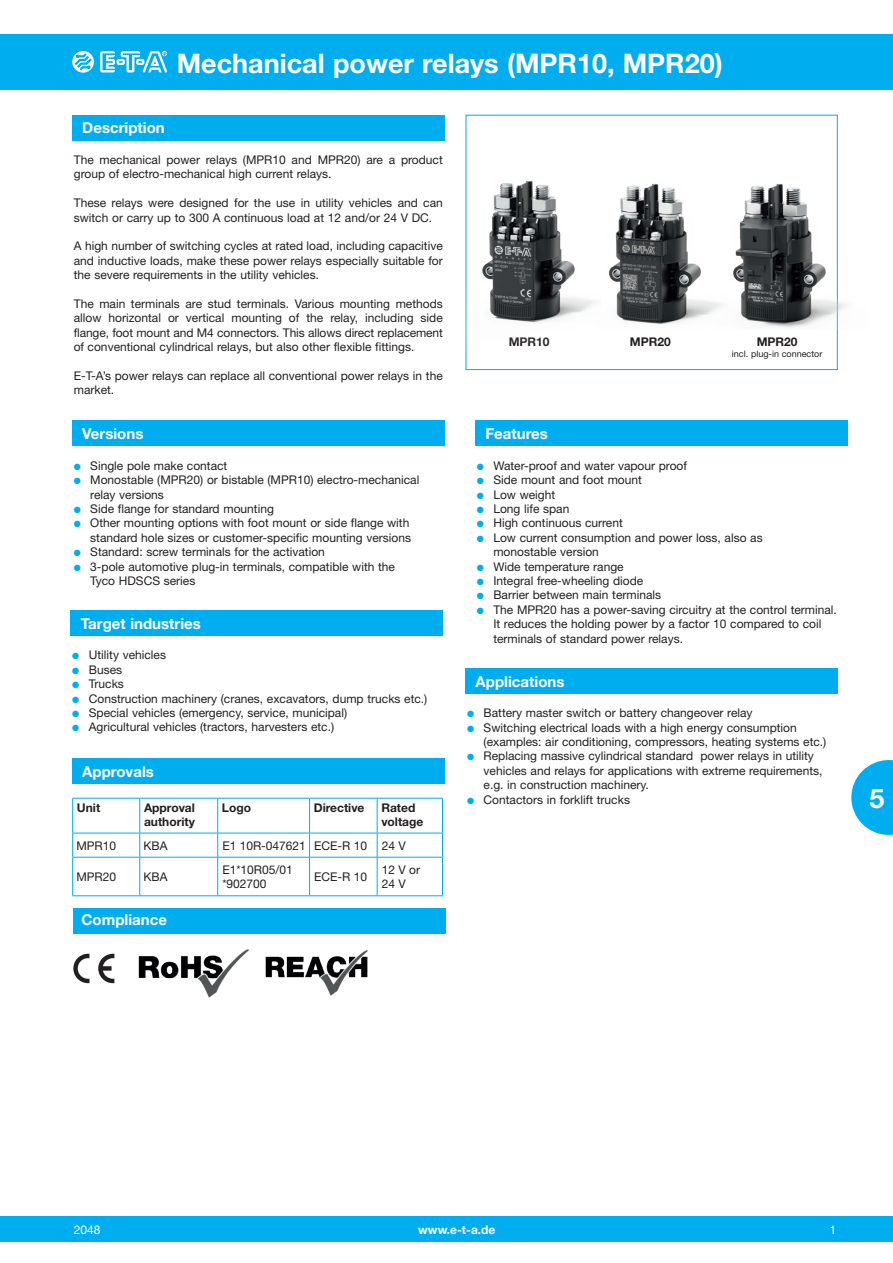
<style>
.page{position:relative;width:893px;height:1263px;background:#fff}
.page>*{position:absolute;margin:0;border:0;box-sizing:border-box;transform-origin:0 0}
.t1{font:700 27px "Helvetica Neue LT";color:#fff}
.t2{font:700 15px "Helvetica Neue LT";color:#fff}
.t3{font:12px/14.4px "Helvetica Neue LT";color:#231f20}
.t4{font:700 12px/14.4px "Helvetica Neue LT";color:#231f20}
.t5{font:700 12px "Helvetica Neue LT";color:#fff}
.t6{font:12px "Helvetica Neue LT";color:#fff}
.t7{font:12px "Helvetica Neue LT";color:#fff;scale:.95 1}
.t8{font:9px "Helvetica Neue LT";color:#231f20}
.s1{color:#00aeef}
</style>
<div class="page">
<div style="left:0;top:1216px;width:893px;height:26px;background:#00aeef"></div>
<div style="left:0;top:34px;width:893px;height:55px;background:#00aeef"></div>
<svg style="left:72px;top:51px;width:22px;height:22px"></svg>
<svg style="left:100px;top:51px;width:67px;height:21px"></svg>
<svg style="left:851px;top:760px;width:42px;height:75px"></svg>
<div style="left:72px;top:115px;width:372px;height:25px;background:#00aeef"></div>
<div style="left:72px;top:421px;width:372px;height:25px;background:#00aeef"></div>
<div style="left:466px;top:668px;width:372px;height:25px;background:#00aeef"></div>
<div style="left:71px;top:610px;width:372px;height:26px;background:#00aeef"></div>
<div style="left:475px;top:421px;width:372px;height:25px;background:#00aeef"></div>
<hr style="left:72px;top:798px;width:68px;height:1px;background:#00aeef">
<hr style="left:72px;top:798px;width:1px;height:35px;background:#00aeef">
<hr style="left:140px;top:798px;width:78px;height:1px;background:#00aeef">
<hr style="left:139px;top:798px;width:1px;height:35px;background:#00aeef">
<hr style="left:218px;top:798px;width:92px;height:1px;background:#00aeef">
<hr style="left:217px;top:798px;width:1px;height:35px;background:#00aeef">
<hr style="left:310px;top:798px;width:67px;height:1px;background:#00aeef">
<hr style="left:309px;top:798px;width:1px;height:35px;background:#00aeef">
<hr style="left:377px;top:798px;width:66px;height:1px;background:#00aeef">
<hr style="left:377px;top:798px;width:1px;height:35px;background:#00aeef">
<hr style="left:442px;top:798px;width:1px;height:35px;background:#00aeef">
<hr style="left:72px;top:833px;width:68px;height:1px;background:#00aeef">
<svg style="left:72px;top:833px;width:1px;height:24px"></svg>
<hr style="left:140px;top:833px;width:78px;height:1px;background:#00aeef">
<svg style="left:139px;top:833px;width:1px;height:24px"></svg>
<hr style="left:218px;top:833px;width:92px;height:1px;background:#00aeef">
<svg style="left:217px;top:833px;width:1px;height:24px"></svg>
<hr style="left:310px;top:833px;width:67px;height:1px;background:#00aeef">
<svg style="left:309px;top:833px;width:1px;height:24px"></svg>
<hr style="left:377px;top:833px;width:66px;height:1px;background:#00aeef">
<svg style="left:377px;top:833px;width:1px;height:24px"></svg>
<svg style="left:442px;top:833px;width:1px;height:24px"></svg>
<hr style="left:72px;top:857px;width:68px;height:1px;background:#00aeef">
<hr style="left:72px;top:857px;width:1px;height:38px;background:#00aeef">
<hr style="left:140px;top:857px;width:78px;height:1px;background:#00aeef">
<hr style="left:139px;top:857px;width:1px;height:38px;background:#00aeef">
<hr style="left:218px;top:857px;width:92px;height:1px;background:#00aeef">
<hr style="left:217px;top:857px;width:1px;height:38px;background:#00aeef">
<hr style="left:310px;top:857px;width:67px;height:1px;background:#00aeef">
<hr style="left:309px;top:857px;width:1px;height:38px;background:#00aeef">
<hr style="left:377px;top:857px;width:66px;height:1px;background:#00aeef">
<hr style="left:377px;top:857px;width:1px;height:38px;background:#00aeef">
<hr style="left:442px;top:857px;width:1px;height:38px;background:#00aeef">
<hr style="left:72px;top:895px;width:68px;height:1px;background:#00aeef">
<hr style="left:140px;top:895px;width:78px;height:1px;background:#00aeef">
<hr style="left:218px;top:895px;width:92px;height:1px;background:#00aeef">
<hr style="left:310px;top:895px;width:67px;height:1px;background:#00aeef">
<hr style="left:377px;top:895px;width:66px;height:1px;background:#00aeef">
<div style="left:72px;top:758px;width:372px;height:26px;background:#00aeef"></div>
<div style="left:73px;top:908px;width:372px;height:26px;background:#00aeef"></div>
<img style="left:265px;top:950px;width:103px;height:46px">
<img style="left:138px;top:949px;width:111px;height:49px">
<svg style="left:73px;top:954px;width:16px;height:29px"></svg>
<svg style="left:98px;top:954px;width:16px;height:29px"></svg>
<img style="left:465px;top:159px;width:115px;height:183px">
<img style="left:580px;top:184px;width:124px;height:140px">
<img style="left:704px;top:159px;width:143px;height:171px">
<h1 class="t1" style="left:177px;top:46px;width:547px">Mechanical power relays (MPR10, MPR20)</h1>
<p class="t2" style="left:82px;top:119px;width:84px">Description</p>
<p class="t3" style="left:74px;top:152px;width:371px">The mechanical power relays (MPR10 and MPR20) are a product group of electro-mechanical high current relays.</p>
<p class="t3" style="left:74px;top:196px;width:371px">These relays were designed for the use in utility vehicles and can switch or carry up to 300 A continuous load at 12 and/or 24 V DC.</p>
<p class="t3" style="left:74px;top:239px;width:371px;text-align:justify">A high number of switching cycles at rated load, including capacitive and inductive loads, make these power relays especially suitable for the severe requirements in the utility vehicles.</p>
<p class="t3" style="left:74px;top:296px;width:371px;text-align:justify">The main terminals are stud terminals. Various mounting methods allow horizontal or vertical mounting of the relay, including side flange, foot mount and M4 connectors. This allows direct replacement of conventional cylindrical relays, but also other flexible fittings.</p>
<p class="t3" style="left:74px;top:368px;width:371px">E-T-A’s power relays can replace all conventional power relays in the market.</p>
<p class="t2" style="left:82px;top:424px;width:63px">Versions</p>
<p class="t3" style="left:74px;top:458px;width:155px"><span class="s1">●</span> Single pole make contact</p>
<p class="t3" style="left:90px;top:472px;width:331px;text-indent:-17px"><span class="s1">●</span> Monostable (MPR20) or bistable (MPR10) electro-mechanical relay versions</p>
<p class="t3" style="left:74px;top:501px;width:202px"><span class="s1">●</span> Side flange for standard mounting</p>
<p class="t3" style="left:74px;top:516px;width:339px;text-align:right"><span class="s1">●</span> Other mounting options with foot mount or side flange with standard hole sizes or customer-specific mounting versions</p>
<p class="t3" style="left:74px;top:544px;width:253px"><span class="s1">●</span> Standard: screw terminals for the activation</p>
<p class="t3" style="left:90px;top:559px;width:306px;text-indent:-17px"><span class="s1">●</span> 3-pole automotive plug-in terminals, compatible with the<br>Tyco HDSCS series</p>
<p class="t2" style="left:81px;top:614px;width:122px">Target industries</p>
<p class="t3" style="left:72px;top:648px;width:95px"><span class="s1">●</span> Utility vehicles</p>
<p class="t3" style="left:72px;top:662px;width:51px"><span class="s1">●</span> Buses</p>
<p class="t3" style="left:72px;top:677px;width:53px"><span class="s1">●</span> Trucks</p>
<p class="t3" style="left:72px;top:691px;width:357px"><span class="s1">●</span> Construction machinery (cranes, excavators, dump trucks etc.)</p>
<p class="t3" style="left:72px;top:705px;width:276px"><span class="s1">●</span> Special vehicles (emergency, service, municipal)</p>
<p class="t3" style="left:72px;top:720px;width:263px"><span class="s1">●</span> Agricultural vehicles (tractors, harvesters etc.)</p>
<p class="t2" style="left:82px;top:762px;width:73px">Approvals</p>
<p class="t4" style="left:77px;top:800px;width:25px">Unit</p>
<p class="t4" style="left:144px;top:800px;width:52px">Approval authority</p>
<p class="t4" style="left:222px;top:800px;width:31px">Logo</p>
<p class="t4" style="left:314px;top:800px;width:52px">Directive</p>
<p class="t4" style="left:381px;top:800px;width:44px">Rated voltage</p>
<p class="t3" style="left:76px;top:838px;width:41px">MPR10</p>
<p class="t3" style="left:143px;top:838px;width:26px">KBA</p>
<p class="t3" style="left:222px;top:838px;width:185px">E1 10R-047621 ECE-R 10 24 V</p>
<p class="t3" style="left:76px;top:869px;width:41px">MPR20</p>
<p class="t3" style="left:143px;top:869px;width:26px">KBA</p>
<p class="t3" style="left:222px;top:862px;width:72px">E1*10R05/01 *902700</p>
<p class="t3" style="left:314px;top:869px;width:54px">ECE-R 10</p>
<p class="t3" style="left:382px;top:862px;width:40px">12 V or<br>24 V</p>
<p class="t2" style="left:81px;top:911px;width:87px">Compliance</p>
<p class="t4" style="left:509px;top:334px;width:42px">MPR10</p>
<p class="t4" style="left:630px;top:334px;width:42px">MPR20</p>
<p class="t4" style="left:757px;top:334px;width:42px">MPR20</p>
<p class="t8" style="left:732px;top:348px;width:92px">incl. plug-in connector</p>
<p class="t2" style="left:485px;top:424px;width:64px">Features</p>
<p class="t3" style="left:477px;top:458px;width:212px"><span class="s1">●</span> Water-proof and water vapour proof</p>
<p class="t3" style="left:477px;top:472px;width:167px"><span class="s1">●</span> Side mount and foot mount</p>
<p class="t3" style="left:477px;top:487px;width:80px"><span class="s1">●</span> Low weight</p>
<p class="t3" style="left:477px;top:501px;width:94px"><span class="s1">●</span> Long life span</p>
<p class="t3" style="left:477px;top:516px;width:147px"><span class="s1">●</span> High continuous current</p>
<p class="t3" style="left:493px;top:530px;width:271px;text-indent:-17px"><span class="s1">●</span> Low current consumption and power loss, also as monostable version</p>
<p class="t3" style="left:477px;top:559px;width:148px"><span class="s1">●</span> Wide temperature range</p>
<p class="t3" style="left:477px;top:573px;width:168px"><span class="s1">●</span> Integral free-wheeling diode</p>
<p class="t3" style="left:477px;top:588px;width:186px"><span class="s1">●</span> Barrier between main terminals</p>
<p class="t3" style="left:493px;top:602px;width:345px;text-indent:-17px"><span class="s1">●</span> The MPR20 has a power-saving circuitry at the control terminal.<br>It reduces the holding power by a factor 10 compared to coil terminals of standard power relays.</p>
<p class="t2" style="left:476px;top:672px;width:90px">Applications</p>
<p class="t3" style="left:467px;top:706px;width:287px"><span class="s1">●</span> Battery master switch or battery changeover relay</p>
<p class="t3" style="left:484px;top:720px;width:344px;text-indent:-17px"><span class="s1">●</span> Switching electrical loads with a high energy consumption (examples: air conditioning, compressors, heating systems etc.)</p>
<p class="t3" style="left:484px;top:749px;width:340px;text-indent:-17px"><span class="s1">●</span> Replacing massive cylindrical standard power relays in utility vehicles and relays for applications with extreme requirements, e.g. in construction machinery.</p>
<p class="t3" style="left:467px;top:792px;width:164px"><span class="s1">●</span> Contactors in forklift trucks</p>
<h1 class="t1" style="left:869px;top:782px;width:17px">5</h1>
<p class="t6" style="left:74px;top:1222px;width:28px">2048</p>
<p class="t5" style="left:418px;top:1222px;width:79px">www.e-t-a.de</p>
<p class="t7" style="left:830px;top:1222px;width:8px">1</p>
</div>
